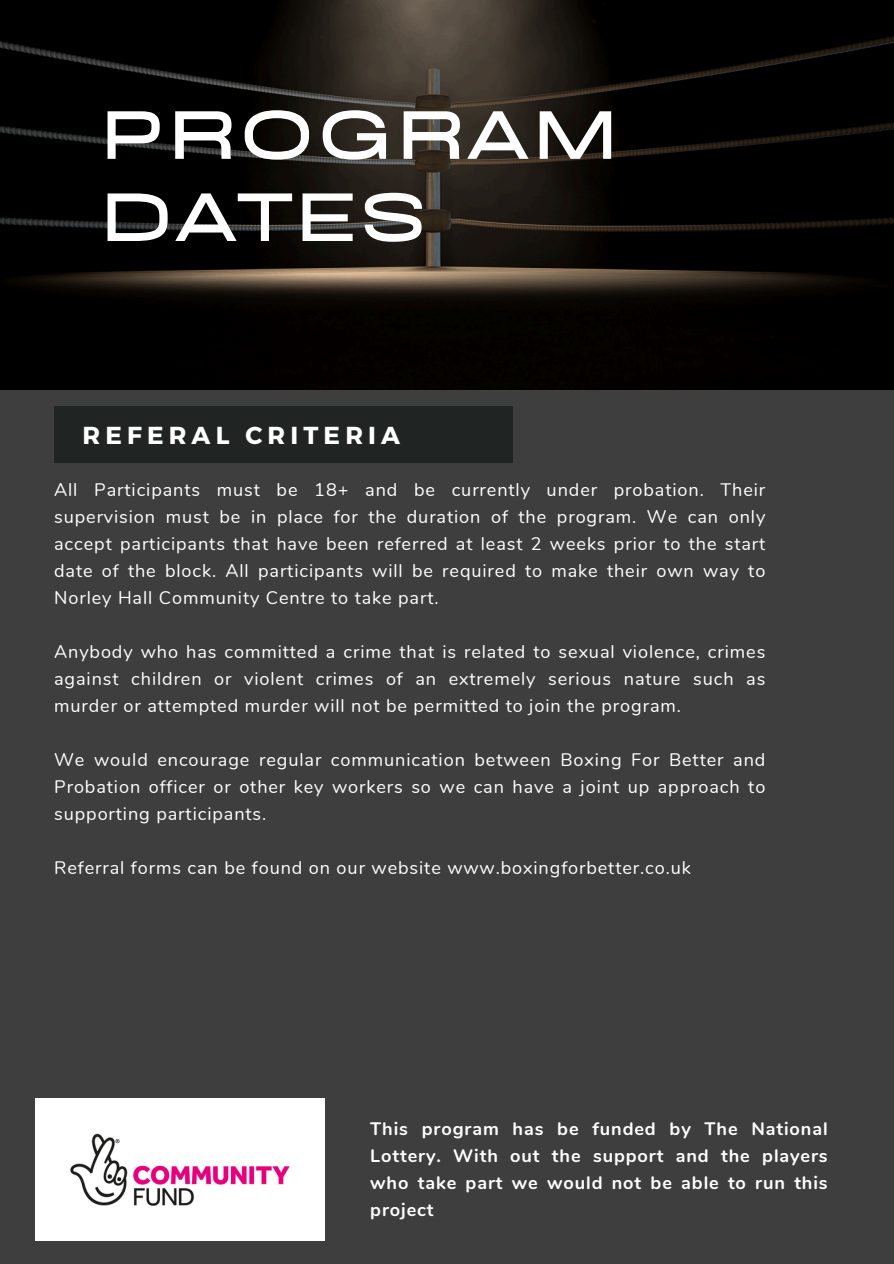
<style>
.page{position:relative;width:894px;height:1264px;background:#fff}
.page>*{position:absolute;margin:0;border:0;box-sizing:border-box;transform-origin:0 0}
.t1{font:900 79.2px/82.2px "BD Sans";letter-spacing:.01em;color:#fff}
.t2{font:700 24.6px "Montserrat";letter-spacing:.21em;color:#fff}
.t3{font:18.15px/27px "Nunito";letter-spacing:.05em;color:#fff;text-align:justify}
.t4{font:700 18.15px/27px "Nunito";letter-spacing:.05em;color:#fff;text-align:justify}
</style>
<div class="page">
<div style="left:0;top:0;width:893px;height:1263px;background:#3e3e3e"></div>
<div style="left:54px;top:407px;width:458px;height:56px;background:#1c2120"></div>
<img style="left:0;top:0;width:893px;height:390px">
<img style="left:35px;top:1098px;width:290px;height:142px">
<p class="t1" style="left:98px;top:83px;width:524px">PROGRAM<br>DATES</p>
<p class="t2" style="left:82px;top:419px;width:319px">REFERAL CRITERIA</p>
<h1 class="t3" style="left:54px;top:476px;width:712px">All Participants must be 18+ and be currently under probation. Their supervision must be in place for the duration of the program. We can only accept participants that have been referred at least 2 weeks prior to the start date of the block. All participants will be required to make their own way to Norley Hall Community Centre to take part.</h1>
<h2 class="t3" style="left:54px;top:638px;width:712px">Anybody who has committed a crime that is related to sexual violence, crimes against children or violent crimes of an extremely serious nature such as murder or attempted murder will not be permitted to join the program.</h2>
<p class="t3" style="left:54px;top:746px;width:712px">We would encourage regular communication between Boxing For Better and Probation officer or other key workers so we can have a joint up approach to supporting participants.</p>
<p class="t3" style="left:54px;top:854px;width:638px">Referral forms can be found on our website www.boxingforbetter.co.uk</p>
<h3 class="t4" style="left:370px;top:1114px;width:459px">This program has be funded by The National Lottery. With out the support and the players who take part we would not be able to run this project</h3>
</div>
